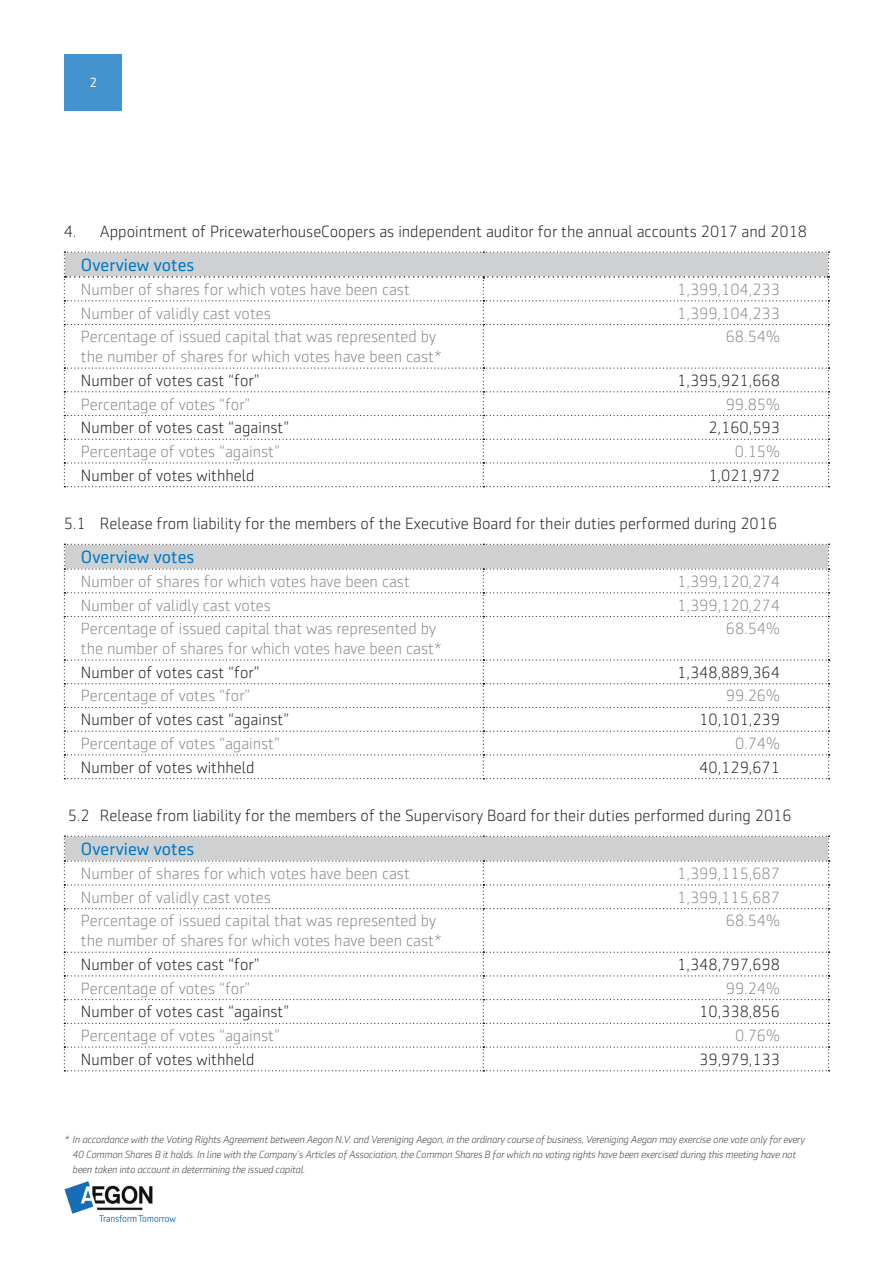
<style>
.page{position:relative;width:893px;height:1263px;background:#fff}
.page>*{position:absolute;margin:0;border:0;box-sizing:border-box;transform-origin:0 0}
.blauwe_tabel_kop{font:18px "Sentico Sans DT";color:#0079c2}
.Licht_grijs_tekst_in{font:300 16.5px/19.8px "Sentico Sans DT";color:#87898c}
.broodtext_zwart{font:300 16.5px "Sentico Sans DT";color:#231f20}
.Licht_grijs_tekst_in-2{font:300 16.5px "Sentico Sans DT";color:#231f20}
.cijfers_in_tabel{font:300 16.5px "Sentico Sans DT";color:#87898c}
.cijfers_in_tabel-2{font:300 16.5px "Sentico Sans DT";color:#231f20}
.broodtext_zwart-2{font:300 16.5px "Sentico Sans DT";color:#87898c}
.t1{font:13.5px "Sentico Sans DT";color:#fff}
.VOETNOTEN{font:italic 300 10.5px/15px "Sentico Sans DT";letter-spacing:-.02em;color:#3e3e3f}
</style>
<div class="page">
<svg style="left:64px;top:252px;width:766px;height:235px"></svg>
<svg style="left:64px;top:544px;width:766px;height:235px"></svg>
<svg style="left:64px;top:836px;width:766px;height:235px"></svg>
<img style="left:65px;top:1182px;width:110px;height:39px">
<div style="left:64px;top:54px;width:58px;height:57px;background:#4393cf"></div>
<p class="t1" style="left:89px;top:75px;width:9px">2</p>
<p class="broodtext_zwart" style="left:64px;top:223px;width:745px">4. Appointment of PricewaterhouseCoopers as independent auditor for the annual accounts 2017 and 2018</p>
<p class="blauwe_tabel_kop" style="left:81px;top:255px;width:115px">Overview votes</p>
<p class="Licht_grijs_tekst_in" style="left:81px;top:279px;width:330px">Number of shares for which votes have been cast</p>
<p class="cijfers_in_tabel" style="left:677px;top:280px;width:104px">1,399,104,233</p>
<p class="Licht_grijs_tekst_in" style="left:81px;top:303px;width:191px">Number of validly cast votes</p>
<p class="cijfers_in_tabel" style="left:677px;top:304px;width:104px">1,399,104,233</p>
<p class="Licht_grijs_tekst_in" style="left:81px;top:327px;width:363px">Percentage of issued capital that was represented by the number of shares for which votes have been cast*</p>
<p class="cijfers_in_tabel" style="left:726px;top:328px;width:56px">68.54%</p>
<p class="Licht_grijs_tekst_in-2" style="left:81px;top:371px;width:180px">Number of votes cast “for”</p>
<p class="cijfers_in_tabel-2" style="left:677px;top:371px;width:104px">1,395,921,668</p>
<p class="Licht_grijs_tekst_in" style="left:81px;top:394px;width:171px">Percentage of votes “for”</p>
<p class="broodtext_zwart-2" style="left:726px;top:395px;width:56px">99.85%</p>
<p class="Licht_grijs_tekst_in-2" style="left:81px;top:419px;width:210px">Number of votes cast “against”</p>
<p class="broodtext_zwart" style="left:708px;top:419px;width:73px">2,160,593</p>
<p class="Licht_grijs_tekst_in" style="left:81px;top:442px;width:201px">Percentage of votes “against”</p>
<p class="broodtext_zwart-2" style="left:735px;top:443px;width:47px">0.15%</p>
<p class="Licht_grijs_tekst_in-2" style="left:81px;top:466px;width:175px">Number of votes withheld</p>
<p class="broodtext_zwart" style="left:708px;top:466px;width:73px">1,021,972</p>
<p class="broodtext_zwart" style="left:64px;top:515px;width:715px">5.1 Release from liability for the members of the Executive Board for their duties performed during 2016</p>
<p class="blauwe_tabel_kop" style="left:81px;top:547px;width:115px">Overview votes</p>
<p class="Licht_grijs_tekst_in" style="left:81px;top:571px;width:330px">Number of shares for which votes have been cast</p>
<p class="cijfers_in_tabel" style="left:677px;top:572px;width:104px">1,399,120,274</p>
<p class="Licht_grijs_tekst_in" style="left:81px;top:595px;width:191px">Number of validly cast votes</p>
<p class="cijfers_in_tabel" style="left:677px;top:596px;width:104px">1,399,120,274</p>
<p class="Licht_grijs_tekst_in" style="left:81px;top:619px;width:363px">Percentage of issued capital that was represented by the number of shares for which votes have been cast*</p>
<p class="cijfers_in_tabel" style="left:726px;top:620px;width:56px">68.54%</p>
<p class="Licht_grijs_tekst_in-2" style="left:81px;top:663px;width:180px">Number of votes cast “for”</p>
<p class="cijfers_in_tabel-2" style="left:677px;top:663px;width:104px">1,348,889,364</p>
<p class="Licht_grijs_tekst_in" style="left:81px;top:686px;width:171px">Percentage of votes “for”</p>
<p class="broodtext_zwart-2" style="left:726px;top:687px;width:56px">99.26%</p>
<p class="Licht_grijs_tekst_in-2" style="left:81px;top:711px;width:210px">Number of votes cast “against”</p>
<p class="broodtext_zwart" style="left:699px;top:711px;width:82px">10,101,239</p>
<p class="Licht_grijs_tekst_in" style="left:81px;top:734px;width:201px">Percentage of votes “against”</p>
<p class="broodtext_zwart-2" style="left:735px;top:734px;width:47px">0.74%</p>
<p class="Licht_grijs_tekst_in-2" style="left:81px;top:758px;width:175px">Number of votes withheld</p>
<p class="broodtext_zwart" style="left:699px;top:758px;width:82px">40,129,671</p>
<p class="broodtext_zwart" style="left:68px;top:807px;width:725px">5.2 Release from liability for the members of the Supervisory Board for their duties performed during 2016</p>
<p class="blauwe_tabel_kop" style="left:81px;top:839px;width:115px">Overview votes</p>
<p class="Licht_grijs_tekst_in" style="left:81px;top:864px;width:330px">Number of shares for which votes have been cast</p>
<p class="cijfers_in_tabel" style="left:677px;top:865px;width:104px">1,399,115,687</p>
<p class="Licht_grijs_tekst_in" style="left:81px;top:887px;width:191px">Number of validly cast votes</p>
<p class="cijfers_in_tabel" style="left:677px;top:888px;width:104px">1,399,115,687</p>
<p class="Licht_grijs_tekst_in" style="left:81px;top:911px;width:363px">Percentage of issued capital that was represented by the number of shares for which votes have been cast*</p>
<p class="cijfers_in_tabel" style="left:726px;top:912px;width:56px">68.54%</p>
<p class="Licht_grijs_tekst_in-2" style="left:81px;top:955px;width:180px">Number of votes cast “for”</p>
<p class="cijfers_in_tabel-2" style="left:677px;top:955px;width:104px">1,348,797,698</p>
<p class="Licht_grijs_tekst_in" style="left:81px;top:978px;width:171px">Percentage of votes “for”</p>
<p class="broodtext_zwart-2" style="left:726px;top:979px;width:56px">99.24%</p>
<p class="Licht_grijs_tekst_in-2" style="left:81px;top:1003px;width:210px">Number of votes cast “against”</p>
<p class="broodtext_zwart" style="left:699px;top:1003px;width:82px">10,338,856</p>
<p class="Licht_grijs_tekst_in" style="left:81px;top:1026px;width:201px">Percentage of votes “against”</p>
<p class="broodtext_zwart-2" style="left:735px;top:1027px;width:47px">0.76%</p>
<p class="Licht_grijs_tekst_in-2" style="left:81px;top:1050px;width:175px">Number of votes withheld</p>
<p class="broodtext_zwart" style="left:699px;top:1050px;width:82px">39,979,133</p>
<p class="VOETNOTEN" style="left:72px;top:1132px;width:734px;text-indent:-9px">* In accordance with the Voting Rights Agreement between Aegon N.V. and Vereniging Aegon, in the ordinary course of business, Vereniging Aegon may exercise one vote only for every<br>40 Common Shares B it holds. In line with the Company’s Articles of Association, the Common Shares B for which no voting rights have been exercised during this meeting have not been taken into account in determining the issued capital.</p>
</div>
